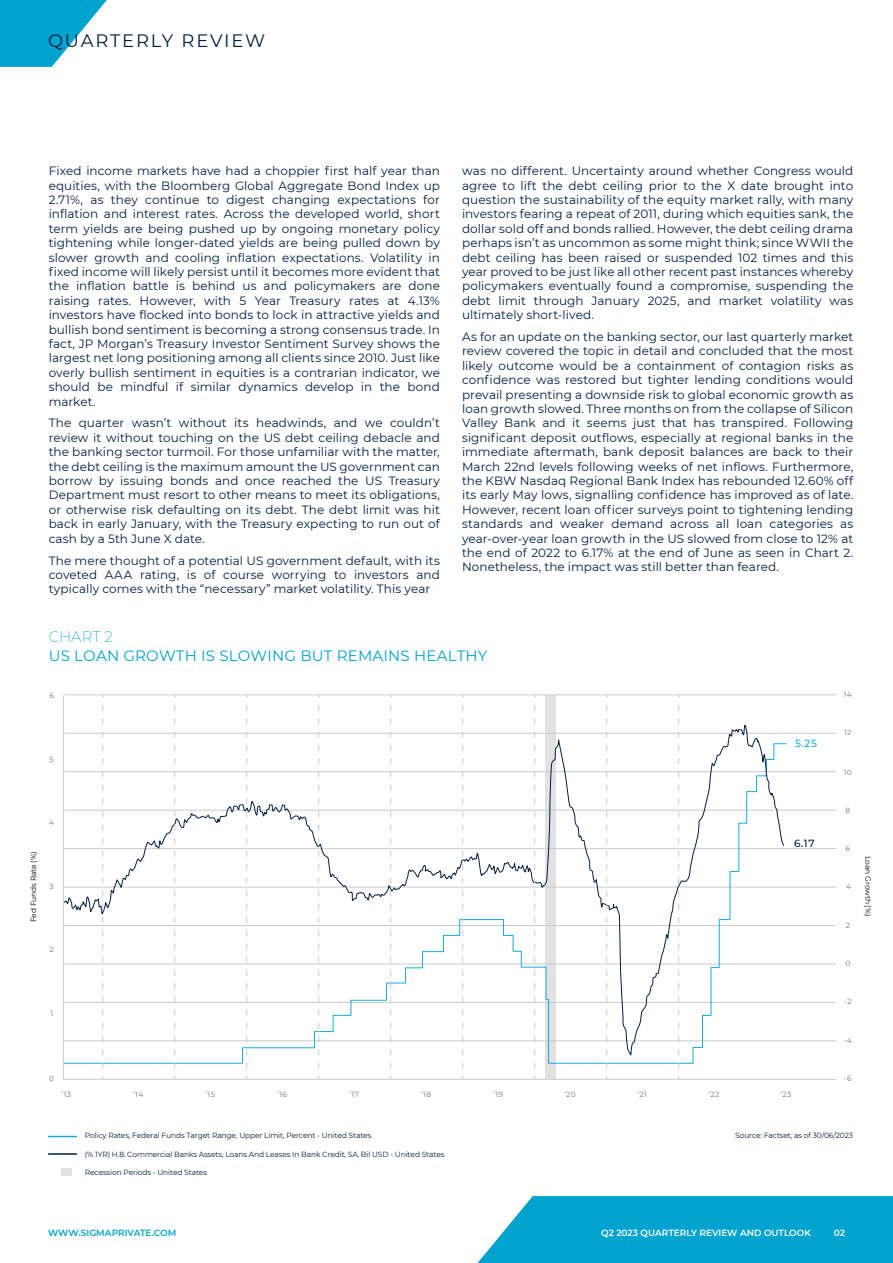
<style>
.page{position:relative;width:893px;height:1263px;background:#fff}
.page>*{position:absolute;margin:0;border:0;box-sizing:border-box;transform-origin:0 0}
.t1{font:18px "Montserrat";letter-spacing:.1em;color:#011e41}
.t2{font:15px "Montserrat";letter-spacing:.01em;color:#00a2ce}
.t3{font:200 15px "Montserrat";letter-spacing:-.005em;color:#00a2ce}
.t4{font:12px/14.4px "Montserrat";letter-spacing:.005em;color:#011e41;text-align:justify}
.t5{font:500 10.35px "Montserrat";color:#011e41}
.t6{font:500 10.35px "Montserrat";color:#19aae4}
.t7{font:600 9px "Montserrat";color:#fff}
.t8{font:600 9px "Montserrat";color:#00a2ce}
.t9{font:7.5px "Montserrat";letter-spacing:-.015em;color:#011e41}
.t10{font:7.5px "Montserrat";letter-spacing:.055em;color:#737373}
.t11{font:7.5px "Montserrat";letter-spacing:-.015em;color:#000}
</style>
<div class="page">
<div style="left:61px;top:1168px;width:11px;height:7px;background:#e1e1e1"></div>
<svg style="left:0;top:0;width:107px;height:67px"></svg>
<svg style="left:478px;top:1196px;width:415px;height:67px;background:#10a8d1"></svg>
<div style="left:545px;top:695px;width:11px;height:384px;background:#e1e1e1"></div>
<hr style="left:63px;top:1079px;width:773px;height:1px;background:#cacaca">
<hr style="left:64px;top:1040px;width:772px;height:1px;background:#cacaca">
<hr style="left:64px;top:1002px;width:772px;height:1px;background:#cacaca">
<hr style="left:64px;top:964px;width:772px;height:1px;background:#cacaca">
<hr style="left:64px;top:925px;width:772px;height:1px;background:#cacaca">
<hr style="left:64px;top:887px;width:772px;height:1px;background:#cacaca">
<hr style="left:64px;top:848px;width:772px;height:1px;background:#cacaca">
<hr style="left:64px;top:810px;width:772px;height:1px;background:#cacaca">
<hr style="left:64px;top:771px;width:772px;height:1px;background:#cacaca">
<hr style="left:64px;top:733px;width:772px;height:1px;background:#cacaca">
<hr style="left:64px;top:694px;width:772px;height:1px;background:#cacaca">
<svg style="left:64px;top:724px;width:721px;height:332px"></svg>
<hr style="left:63px;top:695px;width:1px;height:384px;background:#cacaca">
<svg style="left:102px;top:705px;width:1px;height:374px"></svg>
<svg style="left:174px;top:705px;width:1px;height:374px"></svg>
<svg style="left:246px;top:705px;width:1px;height:374px"></svg>
<svg style="left:318px;top:705px;width:1px;height:374px"></svg>
<svg style="left:390px;top:705px;width:1px;height:374px"></svg>
<svg style="left:462px;top:705px;width:1px;height:374px"></svg>
<svg style="left:534px;top:705px;width:1px;height:374px"></svg>
<svg style="left:606px;top:705px;width:1px;height:374px"></svg>
<svg style="left:678px;top:705px;width:1px;height:374px"></svg>
<svg style="left:49px;top:1136px;width:27px;height:1px"></svg>
<hr style="left:49px;top:1153px;width:27px;height:2px;background:#011e41">
<h1 class="t1" style="left:48px;top:28px;width:219px">QUARTERLY REVIEW</h1>
<p class="t4" style="left:49px;top:163px;width:393px">Fixed income markets have had a choppier first half year than equities, with the Bloomberg Global Aggregate Bond Index up 2.71%, as they continue to digest changing expectations for inflation and interest rates. Across the developed world, short term yields are being pushed up by ongoing monetary policy tightening while longer-dated yields are being pulled down by slower growth and cooling inflation expectations. Volatility in fixed income will likely persist until it becomes more evident that the inflation battle is behind us and policymakers are done raising rates. However, with 5 Year Treasury rates at 4.13% investors have flocked into bonds to lock in attractive yields and bullish bond sentiment is becoming a strong consensus trade. In fact, JP Morgan’s Treasury Investor Sentiment Survey shows the largest net long positioning among all clients since 2010. Just like overly bullish sentiment in equities is a contrarian indicator, we should be mindful if similar dynamics develop in the bond market.</p>
<p class="t4" style="left:49px;top:415px;width:393px">The quarter wasn’t without its headwinds, and we couldn’t review it without touching on the US debt ceiling debacle and the banking sector turmoil. For those unfamiliar with the matter, the debt ceiling is the maximum amount the US government can borrow by issuing bonds and once reached the US Treasury Department must resort to other means to meet its obligations, or otherwise risk defaulting on its debt. The debt limit was hit back in early January, with the Treasury expecting to run out of cash by a 5th June X date.</p>
<p class="t4" style="left:49px;top:553px;width:393px">The mere thought of a potential US government default, with its coveted AAA rating, is of course worrying to investors and typically comes with the “necessary” market volatility. This year</p>
<p class="t3" style="left:49px;top:626px;width:66px">CHART 2</p>
<p class="t4" style="left:462px;top:163px;width:393px">was no different. Uncertainty around whether Congress would agree to lift the debt ceiling prior to the X date brought into question the sustainability of the equity market rally, with many investors fearing a repeat of 2011, during which equities sank, the dollar sold off and bonds rallied. However, the debt ceiling drama perhaps isn’t as uncommon as some might think; since WWII the debt ceiling has been raised or suspended 102 times and this year proved to be just like all other recent past instances whereby policymakers eventually found a compromise, suspending the debt limit through January 2025, and market volatility was ultimately short-lived.</p>
<p class="t4" style="left:462px;top:329px;width:393px">As for an update on the banking sector, our last quarterly market review covered the topic in detail and concluded that the most likely outcome would be a containment of contagion risks as confidence was restored but tighter lending conditions would prevail presenting a downside risk to global economic growth as loan growth slowed. Three months on from the collapse of Silicon Valley Bank and it seems just that has transpired. Following significant deposit outflows, especially at regional banks in the immediate aftermath, bank deposit balances are back to their March 22nd levels following weeks of net inflows. Furthermore, the KBW Nasdaq Regional Bank Index has rebounded 12.60% off its early May lows, signalling confidence has improved as of late.<br>However, recent loan officer surveys point to tightening lending standards and weaker demand across all loan categories as year-over-year loan growth in the US slowed from close to 12% at the end of 2022 to 6.17% at the end of June as seen in Chart 2.<br>Nonetheless, the impact was still better than feared.</p>
<p class="t2" style="left:49px;top:645px;width:440px">US LOAN GROWTH IS SLOWING BUT REMAINS HEALTHY</p>
<p class="t10" style="left:49px;top:690px;width:6px">6</p>
<p class="t10" style="left:50px;top:754px;width:6px">5</p>
<p class="t10" style="left:49px;top:817px;width:6px">4</p>
<p class="t6" style="left:795px;top:736px;width:23px">5.25</p>
<p class="t10" style="left:844px;top:689px;width:10px">14</p>
<p class="t10" style="left:844px;top:727px;width:9px">12</p>
<p class="t10" style="left:844px;top:767px;width:10px">10</p>
<p class="t10" style="left:845px;top:805px;width:6px">8</p>
<p class="t5" style="left:794px;top:836px;width:22px">6.17</p>
<p class="t10" style="left:845px;top:843px;width:6px">6</p>
<p class="t11" style="left:28px;top:922px;width:72px;rotate:-90deg">Fed Funds Rate (%)</p>
<p class="t11" style="left:873px;top:856px;width:62px;rotate:90deg">Loan Growth (%)</p>
<p class="t10" style="left:846px;top:881px;width:6px">4</p>
<p class="t10" style="left:50px;top:881px;width:6px">3</p>
<p class="t10" style="left:846px;top:920px;width:6px">2</p>
<p class="t10" style="left:50px;top:944px;width:6px">2</p>
<p class="t10" style="left:50px;top:1008px;width:4px">1</p>
<p class="t10" style="left:845px;top:958px;width:6px">0</p>
<p class="t10" style="left:844px;top:996px;width:9px">-2</p>
<p class="t10" style="left:844px;top:1035px;width:10px">-4</p>
<p class="t10" style="left:49px;top:1073px;width:6px">0</p>
<p class="t10" style="left:844px;top:1073px;width:9px">-6</p>
<p class="t10" style="left:62px;top:1090px;width:11px">‘13</p>
<p class="t10" style="left:133px;top:1089px;width:12px">‘14</p>
<p class="t10" style="left:206px;top:1089px;width:11px">‘15</p>
<p class="t10" style="left:277px;top:1089px;width:11px">‘16</p>
<p class="t10" style="left:349px;top:1089px;width:11px">‘17</p>
<p class="t10" style="left:421px;top:1089px;width:11px">‘18</p>
<p class="t10" style="left:493px;top:1089px;width:11px">‘19</p>
<p class="t10" style="left:564px;top:1089px;width:13px">‘20</p>
<p class="t10" style="left:637px;top:1089px;width:11px">‘21</p>
<p class="t10" style="left:709px;top:1089px;width:12px">‘22</p>
<p class="t10" style="left:781px;top:1089px;width:12px">‘23</p>
<p class="t9" style="left:85px;top:1130px;width:288px">Policy Rates, Federal Funds Target Range, Upper Limit, Percent - United States</p>
<p class="t9" style="left:735px;top:1130px;width:119px">Source: Factset, as of 30/06/2023</p>
<p class="t9" style="left:85px;top:1149px;width:361px">(% 1YR) H.8. Commercial Banks Assets, Loans And Leases In Bank Credit, SA, Bil USD - United States</p>
<p class="t9" style="left:85px;top:1167px;width:124px">Recession Periods - United States</p>
<p class="t8" style="left:48px;top:1226px;width:130px">WWW.SIGMAPRIVATE.COM</p>
<p class="t7" style="left:601px;top:1226px;width:211px">Q2 2023 QUARTERLY REVIEW AND OUTLOOK</p>
<p class="t7" style="left:834px;top:1226px;width:13px">02</p>
</div>
